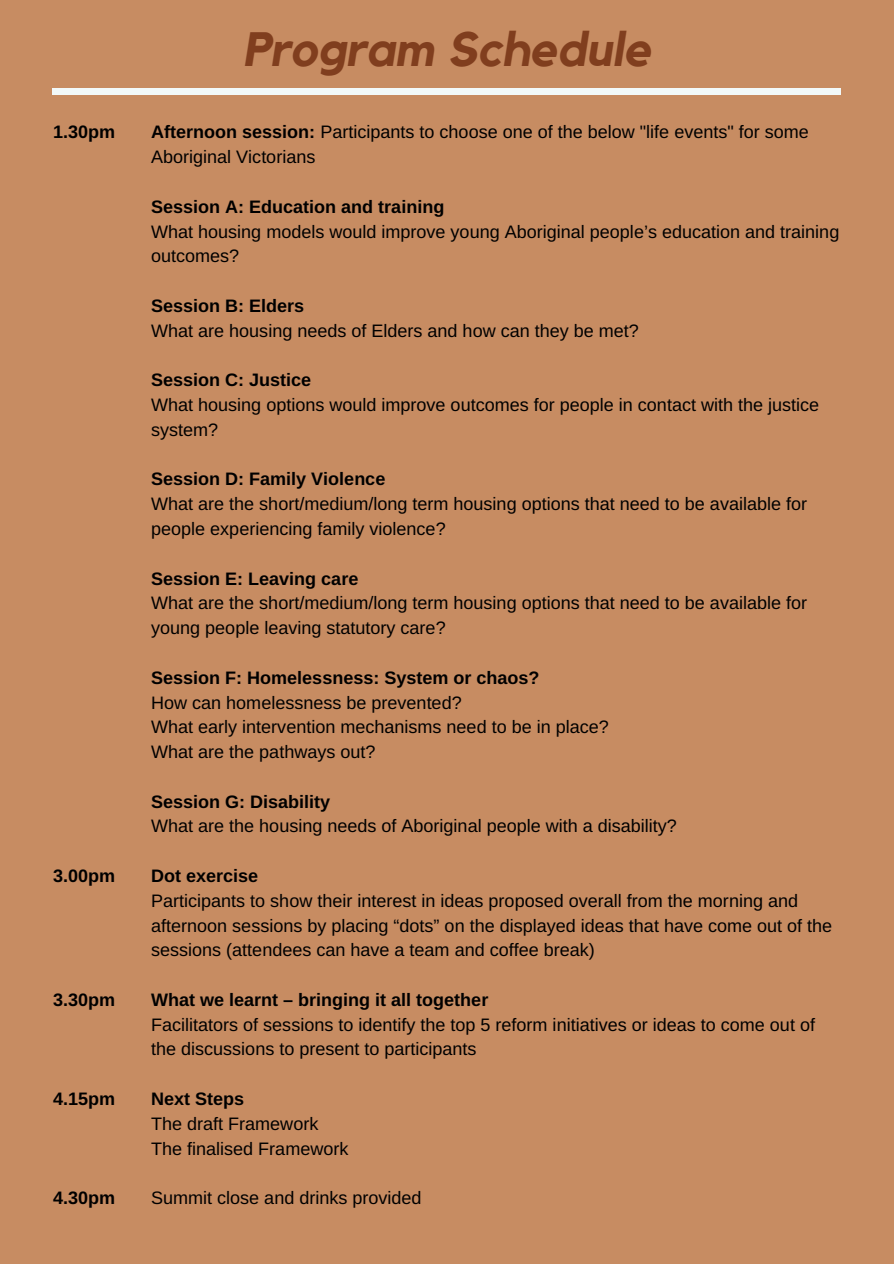
<style>
.page{position:relative;width:894px;height:1264px;background:#fff}
.page>*{position:absolute;margin:0;border:0;box-sizing:border-box;transform-origin:0 0}
.t1{font:italic 700 48px "Kollektif";color:#803e1e}
.t2{font:18px/24.8px "Arimo";color:#000}
.t3{font:700 18px "Arimo";color:#000}
.s1{font-weight:700}
</style>
<div class="page">
<div style="left:0;top:0;width:893px;height:1263px;background:#c78c62"></div>
<div style="left:53px;top:88px;width:788px;height:7px;background:#f2f9f9"></div>
<p class="t3" style="left:53px;top:122px;width:64px">1.30pm</p>
<p class="t3" style="left:53px;top:865px;width:64px">3.00pm</p>
<p class="t3" style="left:53px;top:989px;width:64px">3.30pm</p>
<p class="t3" style="left:53px;top:1088px;width:64px">4.15pm</p>
<p class="t3" style="left:53px;top:1187px;width:64px">4.30pm</p>
<h1 class="t1" style="left:243px;top:27px;width:410px">Program Schedule</h1>
<p class="t2" style="left:151px;top:120px;width:659px"><span class="s1">Afternoon session:</span> Participants to choose one of the below "life events" for some<br>Aboriginal Victorians</p>
<p class="t3" style="left:151px;top:196px;width:294px">Session A: Education and training</p>
<p class="t2" style="left:151px;top:219px;width:689px">What housing models would improve young Aboriginal people’s education and training outcomes?</p>
<p class="t3" style="left:151px;top:296px;width:155px">Session B: Elders</p>
<p class="t2" style="left:151px;top:318px;width:489px">What are housing needs of Elders and how can they be met?</p>
<p class="t3" style="left:151px;top:370px;width:162px">Session C: Justice</p>
<p class="t2" style="left:151px;top:392px;width:669px">What housing options would improve outcomes for people in contact with the justice system?</p>
<p class="t3" style="left:151px;top:469px;width:236px">Session D: Family Violence</p>
<p class="t2" style="left:151px;top:491px;width:657px">What are the short/medium/long term housing options that need to be available for people experiencing family violence?</p>
<p class="t3" style="left:151px;top:568px;width:209px">Session E: Leaving care</p>
<p class="t2" style="left:151px;top:590px;width:657px">What are the short/medium/long term housing options that need to be available for young people leaving statutory care?</p>
<p class="t3" style="left:151px;top:667px;width:390px">Session F: Homelessness: System or chaos?</p>
<p class="t2" style="left:151px;top:690px;width:459px">How can homelessness be prevented?<br>What early intervention mechanisms need to be in place?<br>What are the pathways out?</p>
<p class="t3" style="left:151px;top:791px;width:180px">Session G: Disability</p>
<p class="t2" style="left:151px;top:813px;width:527px">What are the housing needs of Aboriginal people with a disability?</p>
<p class="t3" style="left:151px;top:865px;width:109px">Dot exercise</p>
<p class="t2" style="left:151px;top:888px;width:682px">Participants to show their interest in ideas proposed overall from the morning and afternoon sessions by placing “dots” on the displayed ideas that have come out of the sessions (attendees can have a team and coffee break)</p>
<p class="t3" style="left:151px;top:989px;width:338px">What we learnt – bringing it all together</p>
<p class="t2" style="left:151px;top:1012px;width:665px">Facilitators of sessions to identify the top 5 reform initiatives or ideas to come out of the discussions to present to participants</p>
<p class="t3" style="left:151px;top:1088px;width:95px">Next Steps</p>
<p class="t2" style="left:151px;top:1111px;width:199px">The draft Framework<br>The finalised Framework</p>
<p class="t2" style="left:151px;top:1185px;width:272px">Summit close and drinks provided</p>
</div>
